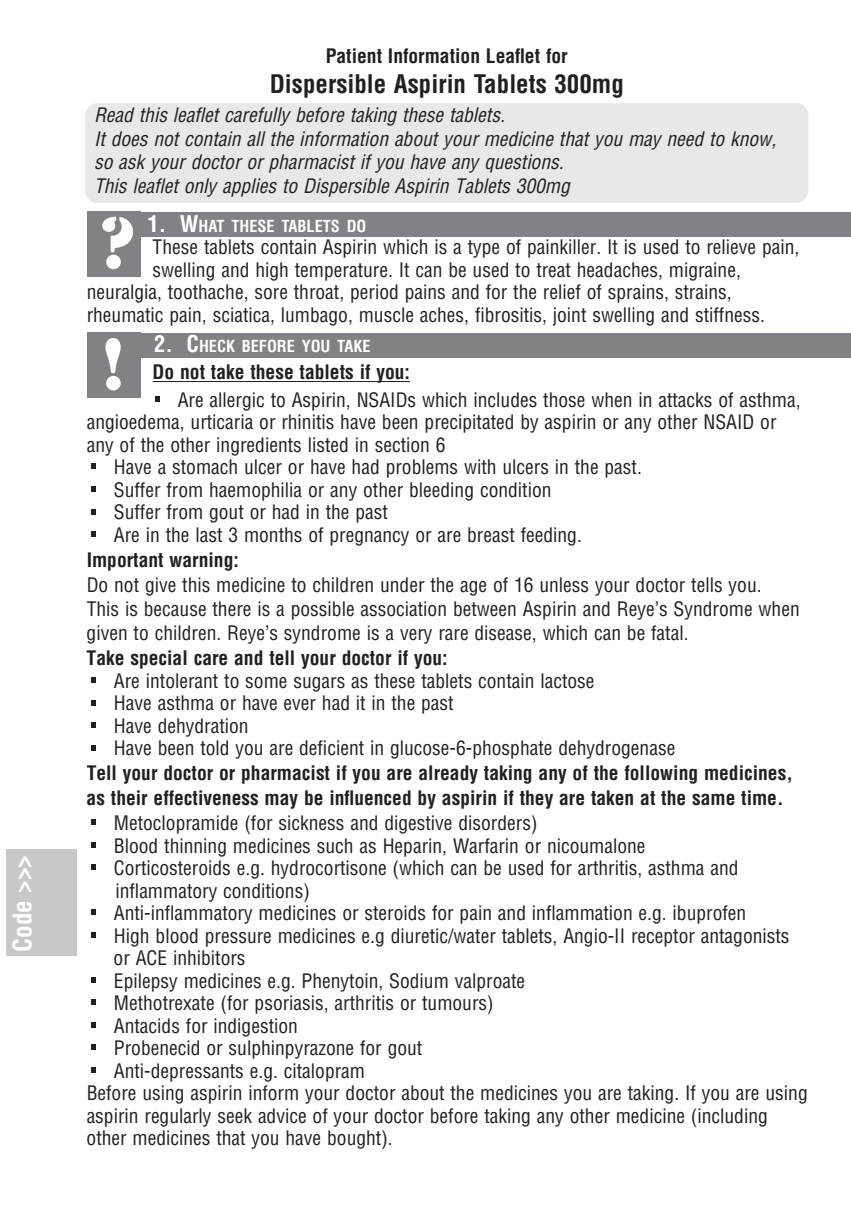
<style>
.page{position:relative;width:851px;height:1205px;background:#fff}
.page>*{position:absolute;margin:0;border:0;box-sizing:border-box;transform-origin:0 0}
.t1{font:67.5px "Stencil Std";color:#fff}
.t2{font:condensed 55px "Helvetica";color:#231f20}
.t3{font:700 condensed 25px "Helvetica";color:#231f20}
.t4{font:700 condensed 25px "Helvetica";color:#fff}
.t5{font:condensed 19.5px/22.5px "Helvetica";color:#231f20}
.t6{font:700 condensed 19.5px/25px "Helvetica";color:#231f20}
.t7{font:italic condensed 19.5px/23.5px "Helvetica";color:#231f20}
.t8{font:700 condensed 16.25px "Helvetica";color:#fff}
.s1{font-size:22.5px}
</style>
<div class="page">
<div style="left:88px;top:333px;width:762px;height:25px;background:#808285"></div>
<div style="left:88px;top:333px;width:53px;height:65px;background:#808285"></div>
<div style="left:88px;top:212px;width:762px;height:24px;background:#808285"></div>
<div style="left:88px;top:211px;width:53px;height:66px;background:#808285"></div>
<hr style="left:153px;top:381px;width:257px;height:1px;background:#231f20">
<div style="left:85px;top:103px;width:723px;height:100px;background:#e7e8e9;border-radius:12px"></div>
<div style="left:6px;top:849px;width:71px;height:106px;background:#c7c8ca"></div>
<p class="t4" style="left:8px;top:951px;width:98px;rotate:-90deg">Code &gt;&gt;&gt;</p>
<p class="t6" style="left:325px;top:43px;width:243px">Patient Information Leaflet for</p>
<p class="t3" style="left:270px;top:69px;width:355px">Dispersible Aspirin Tablets 300mg</p>
<p class="t7" style="left:94px;top:104px;width:683px">Read this leaflet carefully before taking these tablets.<br>It does not contain all the information about your medicine that you may need to know, so ask your doctor or pharmacist if you have any questions.<br>This leaflet only applies to Dispersible Aspirin Tablets 300mg</p>
<h1 class="t1" style="left:97px;top:205px;width:42px">?</h1>
<p class="t8" style="left:147px;top:217px;width:220px"><span class="s1">1. W</span>HAT THESE TABLETS DO</p>
<p class="t5" style="left:153px;top:236px;width:648px">These tablets contain Aspirin which is a type of painkiller. It is used to relieve pain,</p>
<p class="t5" style="left:153px;top:259px;width:589px">swelling and high temperature. It can be used to treat headaches, migraine,</p>
<p class="t5" style="left:87px;top:281px;width:646px">neuralgia, toothache, sore throat, period pains and for the relief of sprains, strains,</p>
<p class="t5" style="left:87px;top:304px;width:679px">rheumatic pain, sciatica, lumbago, muscle aches, fibrositis, joint swelling and stiffness.</p>
<p class="t8" style="left:154px;top:337px;width:218px"><span class="s1">2. C</span>HECK BEFORE YOU TAKE</p>
<p class="t6" style="left:153px;top:360px;width:259px">Do not take these tablets if you:</p>
<h2 class="t2" style="left:150px;top:362px;width:15px">·</h2>
<h1 class="t1" style="left:100px;top:327px;width:27px">!</h1>
<p class="t5" style="left:87px;top:389px;width:715px;text-indent:91px">Are allergic to Aspirin, NSAIDs which includes those when in attacks of asthma, angioedema, urticaria or rhinitis have been precipitated by aspirin or any other NSAID or any of the other ingredients listed in section 6</p>
<h2 class="t2" style="left:87px;top:429px;width:15px">·</h2>
<p class="t5" style="left:114px;top:456px;width:529px">Have a stomach ulcer or have had problems with ulcers in the past.</p>
<h2 class="t2" style="left:87px;top:452px;width:15px">·</h2>
<p class="t5" style="left:114px;top:479px;width:439px">Suffer from haemophilia or any other bleeding condition</p>
<h2 class="t2" style="left:87px;top:474px;width:15px">·</h2>
<p class="t5" style="left:114px;top:501px;width:275px">Suffer from gout or had in the past</p>
<h2 class="t2" style="left:87px;top:497px;width:15px">·</h2>
<p class="t5" style="left:114px;top:524px;width:469px">Are in the last 3 months of pregnancy or are breast feeding.</p>
<p class="t6" style="left:87px;top:548px;width:154px">Important warning:</p>
<p class="t5" style="left:87px;top:573px;width:714px;line-height:24.2px">Do not give this medicine to children under the age of 16 unless your doctor tells you.<br>This is because there is a possible association between Aspirin and Reye’s Syndrome when given to children. Reye’s syndrome is a very rare disease, which can be fatal.</p>
<p class="t6" style="left:87px;top:646px;width:362px">Take special care and tell your doctor if you:</p>
<h2 class="t2" style="left:87px;top:643px;width:15px">·</h2>
<p class="t5" style="left:114px;top:670px;width:482px">Are intolerant to some sugars as these tablets contain lactose</p>
<h2 class="t2" style="left:87px;top:665px;width:15px">·</h2>
<p class="t5" style="left:114px;top:692px;width:341px">Have asthma or have ever had it in the past</p>
<h2 class="t2" style="left:87px;top:688px;width:15px">·</h2>
<p class="t5" style="left:114px;top:715px;width:136px">Have dehydration</p>
<h2 class="t2" style="left:87px;top:710px;width:15px">·</h2>
<p class="t5" style="left:114px;top:737px;width:563px">Have been told you are deficient in glucose-6-phosphate dehydrogenase</p>
<p class="t6" style="left:87px;top:761px;width:707px">Tell your doctor or pharmacist if you are already taking any of the following medicines, as their effectiveness may be influenced by aspirin if they are taken at the same time.</p>
<h2 class="t2" style="left:87px;top:785px;width:15px">·</h2>
<p class="t5" style="left:114px;top:812px;width:425px">Metoclopramide (for sickness and digestive disorders)</p>
<h2 class="t2" style="left:87px;top:807px;width:15px">·</h2>
<p class="t5" style="left:114px;top:835px;width:533px">Blood thinning medicines such as Heparin, Warfarin or nicoumalone</p>
<h2 class="t2" style="left:87px;top:830px;width:15px">·</h2>
<p class="t5" style="left:114px;top:857px;width:626px">Corticosteroids e.g. hydrocortisone (which can be used for arthritis, asthma and inflammatory conditions)</p>
<h2 class="t2" style="left:87px;top:875px;width:15px">·</h2>
<p class="t5" style="left:114px;top:902px;width:633px">Anti-inflammatory medicines or steroids for pain and inflammation e.g. ibuprofen</p>
<h2 class="t2" style="left:87px;top:897px;width:15px">·</h2>
<p class="t5" style="left:114px;top:925px;width:677px">High blood pressure medicines e.g diuretic/water tablets, Angio-II receptor antagonists or ACE inhibitors</p>
<h2 class="t2" style="left:87px;top:942px;width:15px">·</h2>
<p class="t5" style="left:114px;top:970px;width:412px">Epilepsy medicines e.g. Phenytoin, Sodium valproate</p>
<h2 class="t2" style="left:87px;top:965px;width:15px">·</h2>
<p class="t5" style="left:114px;top:992px;width:381px">Methotrexate (for psoriasis, arthritis or tumours)</p>
<h2 class="t2" style="left:87px;top:987px;width:15px">·</h2>
<p class="t5" style="left:114px;top:1015px;width:185px">Antacids for indigestion</p>
<h2 class="t2" style="left:87px;top:1010px;width:15px">·</h2>
<p class="t5" style="left:114px;top:1037px;width:310px">Probenecid or sulphinpyrazone for gout</p>
<h2 class="t2" style="left:87px;top:1032px;width:15px">·</h2>
<p class="t5" style="left:87px;top:1060px;width:722px;text-indent:27px">Anti-depressants e.g. citalopram<br>Before using aspirin inform your doctor about the medicines you are taking. If you are using aspirin regularly seek advice of your doctor before taking any other medicine (including other medicines that you have bought).</p>
</div>
